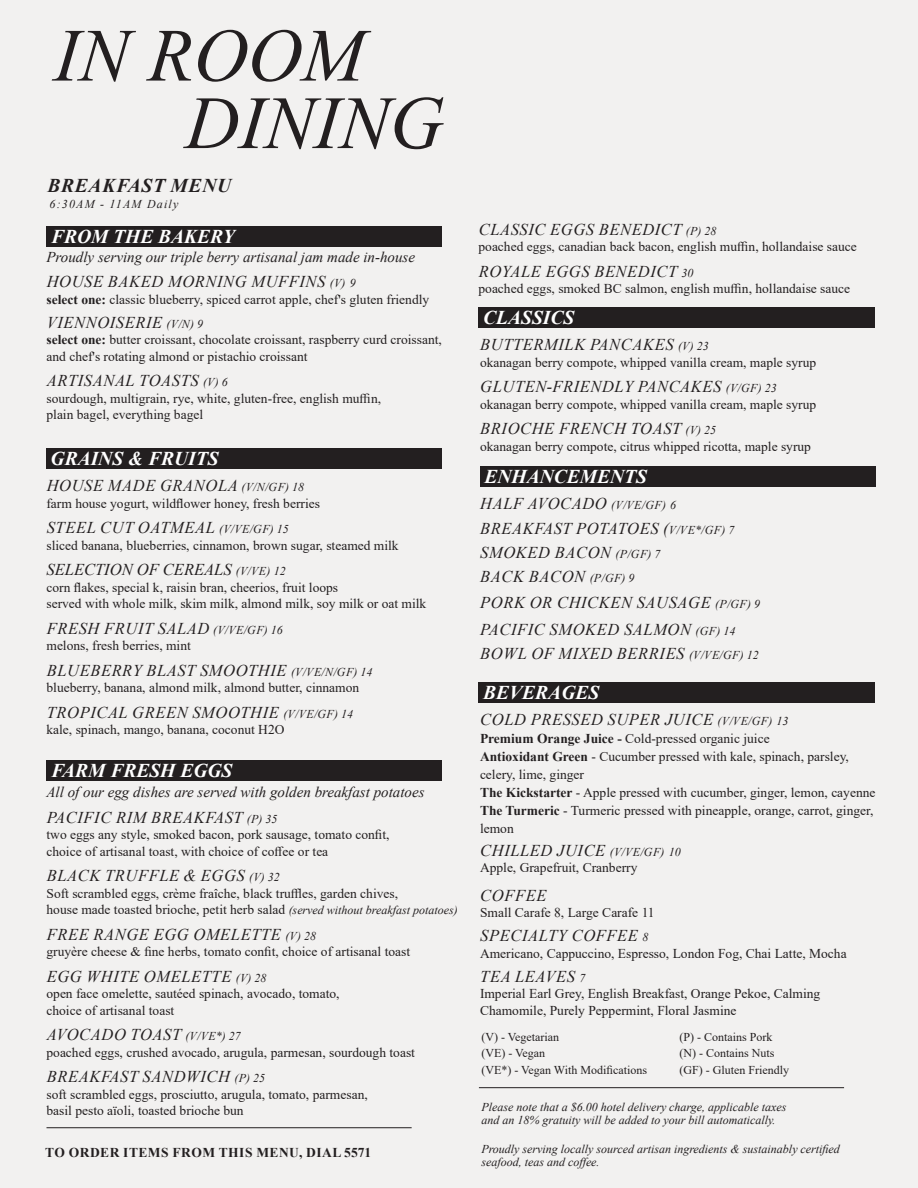
<style>
.page{position:relative;width:918px;height:1188px;background:#f2f1f0}
.page>*{position:absolute;margin:0;border:0;box-sizing:border-box;transform-origin:0 0}
.Body{font:italic 75px/67.5px "Times New Roman";color:#231f20}
.t1{font:italic 700 19.5px "Times New Roman";color:#fff}
.t2{font:italic 700 19.5px "Times New Roman";letter-spacing:.035em;color:#231f20}
.Body-2{font:italic 16.5px "Times New Roman";letter-spacing:.035em;color:#231f20}
.Body-3{font:italic 16.5px "Times New Roman";color:#231f20}
.Body-4{font:italic 15px "Times New Roman";color:#231f20}
.Body-5{font:13.5px/16.5px "Times New Roman";color:#231f20}
.t3{font:700 13.5px "Times New Roman";letter-spacing:.035em;color:#231f20}
.t4{font:italic 12px/13.5px "Times New Roman";color:#231f20}
.Body-6{font:12px "Times New Roman";color:#231f20}
.t5{font:italic 12px "Times New Roman";letter-spacing:.1em;color:#231f20}
.s1{font-size:12px}
.s2{font-weight:700}
.s3{font-style:italic;font-size:12px}
</style>
<div class="page">
<hr style="left:479px;top:1087px;width:365px;height:1px;background:#231f20">
<div style="left:46px;top:226px;width:396px;height:21px;background:#231f20"></div>
<div style="left:46px;top:760px;width:396px;height:21px;background:#231f20"></div>
<div style="left:480px;top:466px;width:396px;height:21px;background:#231f20"></div>
<div style="left:46px;top:448px;width:396px;height:20px;background:#231f20"></div>
<div style="left:479px;top:307px;width:396px;height:20px;background:#231f20"></div>
<div style="left:479px;top:682px;width:396px;height:21px;background:#231f20"></div>
<hr style="left:46px;top:1127px;width:366px;height:1px;background:#231f20">
<p class="Body" style="left:185px;top:20px;width:260px;text-indent:-131px">IN ROOM<br>DINING</p>
<p class="t2" style="left:48px;top:172px;width:185px">BREAKFAST MENU</p>
<p class="t5" style="left:50px;top:196px;width:131px">6:30AM - 11AM Daily</p>
<p class="t1" style="left:51px;top:223px;width:185px">FROM THE BAKERY</p>
<p class="Body-4" style="left:46px;top:247px;width:370px">Proudly serving our triple berry artisanal jam made in-house</p>
<p class="Body-2" style="left:47px;top:271px;width:310px">HOUSE BAKED MORNING MUFFINS <span class="s1">(V) 9</span></p>
<p class="Body-5" style="left:46px;top:291px;width:384px"><span class="s2">select one:</span> classic blueberry, spiced carrot apple, chef's gluten friendly</p>
<p class="Body-2" style="left:47px;top:311px;width:158px">VIENNOISERIE <span class="s1">(V/N) 9</span></p>
<p class="Body-5" style="left:46px;top:331px;width:397px"><span class="s2">select one:</span> butter croissant, chocolate croissant, raspberry curd croissant, and chef's rotating almond or pistachio croissant</p>
<p class="Body-2" style="left:47px;top:370px;width:183px">ARTISANAL TOASTS <span class="s1">(V) 6</span></p>
<p class="Body-5" style="left:46px;top:390px;width:336px">sourdough, multigrain, rye, white, gluten-free, english muffin, plain bagel, everything bagel</p>
<p class="t1" style="left:51px;top:445px;width:169px">GRAINS &amp; FRUITS</p>
<p class="Body-2" style="left:47px;top:475px;width:259px">HOUSE MADE GRANOLA <span class="s1">(V/N/GF) 18</span></p>
<p class="Body-5" style="left:46px;top:495px;width:275px">farm house yogurt, wildflower honey, fresh berries</p>
<p class="Body-2" style="left:47px;top:517px;width:244px">STEEL CUT OATMEAL <span class="s1">(V/VE/GF) 15</span></p>
<p class="Body-5" style="left:46px;top:537px;width:354px">sliced banana, blueberries, cinnamon, brown sugar, steamed milk</p>
<p class="Body-3" style="left:46px;top:559px;width:241px">SELECTION OF CEREALS <span class="s1">(V/VE) 12</span></p>
<p class="Body-5" style="left:46px;top:579px;width:293px">corn flakes, special k, raisin bran, cheerios, fruit loops</p>
<p class="Body-5" style="left:46px;top:595px;width:381px">served with whole milk, skim milk, almond milk, soy milk or oat milk</p>
<p class="Body-2" style="left:47px;top:617px;width:238px">FRESH FRUIT SALAD <span class="s1">(V/VE/GF) 16</span></p>
<p class="Body-5" style="left:46px;top:637px;width:146px">melons, fresh berries, mint</p>
<p class="Body-2" style="left:47px;top:659px;width:327px">BLUEBERRY BLAST SMOOTHIE <span class="s1">(V/VE/N/GF) 14</span></p>
<p class="Body-5" style="left:46px;top:679px;width:314px">blueberry, banana, almond milk, almond butter, cinnamon</p>
<p class="Body-2" style="left:47px;top:701px;width:308px">TROPICAL GREEN SMOOTHIE <span class="s1">(V/VE/GF) 14</span></p>
<p class="Body-5" style="left:46px;top:721px;width:240px">kale, spinach, mango, banana, coconut H2O</p>
<p class="t1" style="left:51px;top:757px;width:183px">FARM FRESH EGGS</p>
<p class="Body-4" style="left:46px;top:782px;width:380px">All of our egg dishes are served with golden breakfast potatoes</p>
<p class="Body-2" style="left:47px;top:806px;width:232px">PACIFIC RIM BREAKFAST <span class="s1">(P) 35</span></p>
<p class="Body-5" style="left:46px;top:826px;width:345px">two eggs any style, smoked bacon, pork sausage, tomato confit,</p>
<p class="Body-5" style="left:46px;top:843px;width:283px">choice of artisanal toast, with choice of coffee or tea</p>
<p class="Body-2" style="left:47px;top:865px;width:235px">BLACK TRUFFLE &amp; EGGS <span class="s1">(V) 32</span></p>
<p class="Body-5" style="left:46px;top:885px;width:413px">Soft scrambled eggs, crème fraîche, black truffles, garden chives,<br>house made toasted brioche, petit herb salad <span class="s3">(served without breakfast potatoes)</span></p>
<p class="Body-2" style="left:47px;top:923px;width:271px">FREE RANGE EGG OMELETTE <span class="s1">(V) 28</span></p>
<p class="Body-5" style="left:46px;top:943px;width:365px">gruyère cheese &amp; fine herbs, tomato confit, choice of artisanal toast</p>
<p class="Body-2" style="left:47px;top:965px;width:221px">EGG WHITE OMELETTE <span class="s1">(V) 28</span></p>
<p class="Body-5" style="left:46px;top:985px;width:295px">open face omelette, sautéed spinach, avocado, tomato,</p>
<p class="Body-5" style="left:46px;top:1002px;width:129px">choice of artisanal toast</p>
<p class="Body-2" style="left:47px;top:1024px;width:196px">AVOCADO TOAST <span class="s1">(V/VE*) 27</span></p>
<p class="Body-5" style="left:46px;top:1044px;width:370px">poached eggs, crushed avocado, arugula, parmesan, sourdough toast</p>
<p class="Body-2" style="left:47px;top:1066px;width:220px">BREAKFAST SANDWICH <span class="s1">(P) 25</span></p>
<p class="Body-5" style="left:46px;top:1086px;width:323px">soft scrambled eggs, prosciutto, arugula, tomato, parmesan, basil pesto aïoli, toasted brioche bun</p>
<p class="t3" style="left:45px;top:1143px;width:328px">TO ORDER ITEMS FROM THIS MENU, DIAL 5571</p>
<p class="Body-2" style="left:479px;top:218px;width:239px">CLASSIC EGGS BENEDICT <span class="s1">(P) 28</span></p>
<p class="Body-5" style="left:478px;top:238px;width:380px">poached eggs, canadian back bacon, english muffin, hollandaise sauce</p>
<p class="Body-2" style="left:479px;top:260px;width:216px">ROYALE EGGS BENEDICT <span class="s1">30</span></p>
<p class="Body-5" style="left:478px;top:280px;width:373px">poached eggs, smoked BC salmon, english muffin, hollandaise sauce</p>
<p class="t1" style="left:483px;top:304px;width:93px">CLASSICS</p>
<p class="Body-2" style="left:480px;top:334px;width:230px">BUTTERMILK PANCAKES <span class="s1">(V) 23</span></p>
<p class="Body-5" style="left:480px;top:354px;width:338px">okanagan berry compote, whipped vanilla cream, maple syrup</p>
<p class="Body-2" style="left:480px;top:376px;width:298px">GLUTEN-FRIENDLY PANCAKES <span class="s1">(V/GF) 23</span></p>
<p class="Body-5" style="left:480px;top:396px;width:338px">okanagan berry compote, whipped vanilla cream, maple syrup</p>
<p class="Body-2" style="left:480px;top:418px;width:238px">BRIOCHE FRENCH TOAST <span class="s1">(V) 25</span></p>
<p class="Body-5" style="left:480px;top:438px;width:333px">okanagan berry compote, citrus whipped ricotta, maple syrup</p>
<p class="t1" style="left:484px;top:463px;width:164px">ENHANCEMENTS</p>
<p class="Body-2" style="left:480px;top:492px;width:197px">HALF AVOCADO <span class="s1">(V/VE/GF) 6</span></p>
<p class="Body-2" style="left:480px;top:517px;width:256px">BREAKFAST POTATOES (<span class="s1">V/VE*/GF) 7</span></p>
<p class="Body-2" style="left:480px;top:541px;width:182px">SMOKED BACON <span class="s1">(P/GF) 7</span></p>
<p class="Body-2" style="left:480px;top:565px;width:156px">BACK BACON <span class="s1">(P/GF) 9</span></p>
<p class="Body-2" style="left:480px;top:591px;width:281px">PORK OR CHICKEN SAUSAGE <span class="s1">(P/GF) 9</span></p>
<p class="Body-2" style="left:480px;top:618px;width:257px">PACIFIC SMOKED SALMON <span class="s1">(GF) 14</span></p>
<p class="Body-2" style="left:480px;top:642px;width:280px">BOWL OF MIXED BERRIES <span class="s1">(V/VE/GF) 12</span></p>
<p class="t1" style="left:483px;top:679px;width:117px">BEVERAGES</p>
<p class="Body-2" style="left:480px;top:709px;width:310px">COLD PRESSED SUPER JUICE <span class="s1">(V/VE/GF) 13</span></p>
<p class="Body-5" style="left:480px;top:730px;width:397px;line-height:18px"><span class="s2">Premium Orange Juice -</span> Cold-pressed organic juice<br><span class="s2">Antioxidant Green</span> - Cucumber pressed with kale, spinach, parsley, celery, lime, ginger<br><span class="s2">The Kickstarter</span> - Apple pressed with cucumber, ginger, lemon, cayenne <span class="s2">The Turmeric</span> - Turmeric pressed with pineapple, orange, carrot, ginger, lemon</p>
<p class="Body-2" style="left:480px;top:839px;width:202px">CHILLED JUICE <span class="s1">(V/VE/GF) 10</span></p>
<p class="Body-5" style="left:480px;top:859px;width:159px">Apple, Grapefruit, Cranberry</p>
<p class="Body-2" style="left:480px;top:884px;width:68px">COFFEE</p>
<p class="Body-5" style="left:480px;top:904px;width:176px">Small Carafe 8, Large Carafe 11</p>
<p class="Body-2" style="left:480px;top:925px;width:170px">SPECIALTY COFFEE <span class="s1">8</span></p>
<p class="Body-5" style="left:480px;top:945px;width:368px">Americano, Cappuccino, Espresso, London Fog, Chai Latte, Mocha</p>
<p class="Body-2" style="left:480px;top:965px;width:107px">TEA LEAVES <span class="s1">7</span></p>
<p class="Body-5" style="left:480px;top:985px;width:342px">Imperial Earl Grey, English Breakfast, Orange Pekoe, Calming<br>Chamomile, Purely Peppermint, Floral Jasmine</p>
<p class="Body-6" style="left:680px;top:1028px;width:94px">(P) - Contains Pork</p>
<p class="Body-6" style="left:680px;top:1045px;width:96px">(N) - Contains Nuts</p>
<p class="Body-6" style="left:680px;top:1061px;width:111px">(GF) - Gluten Friendly</p>
<p class="Body-6" style="left:481px;top:1028px;width:79px">(V) - Vegetarian</p>
<p class="Body-6" style="left:481px;top:1045px;width:65px">(VE) - Vegan</p>
<p class="Body-6" style="left:481px;top:1061px;width:167px">(VE*) - Vegan With Modifications</p>
<p class="t4" style="left:481px;top:1100px;width:307px">Please note that a $6.00 hotel delivery charge, applicable taxes and an 18% gratuity will be added to your bill automatically.</p>
<p class="t4" style="left:481px;top:1142px;width:360px">Proudly serving locally sourced artisan ingredients &amp; sustainably certified seafood, teas and coffee.</p>
</div>
